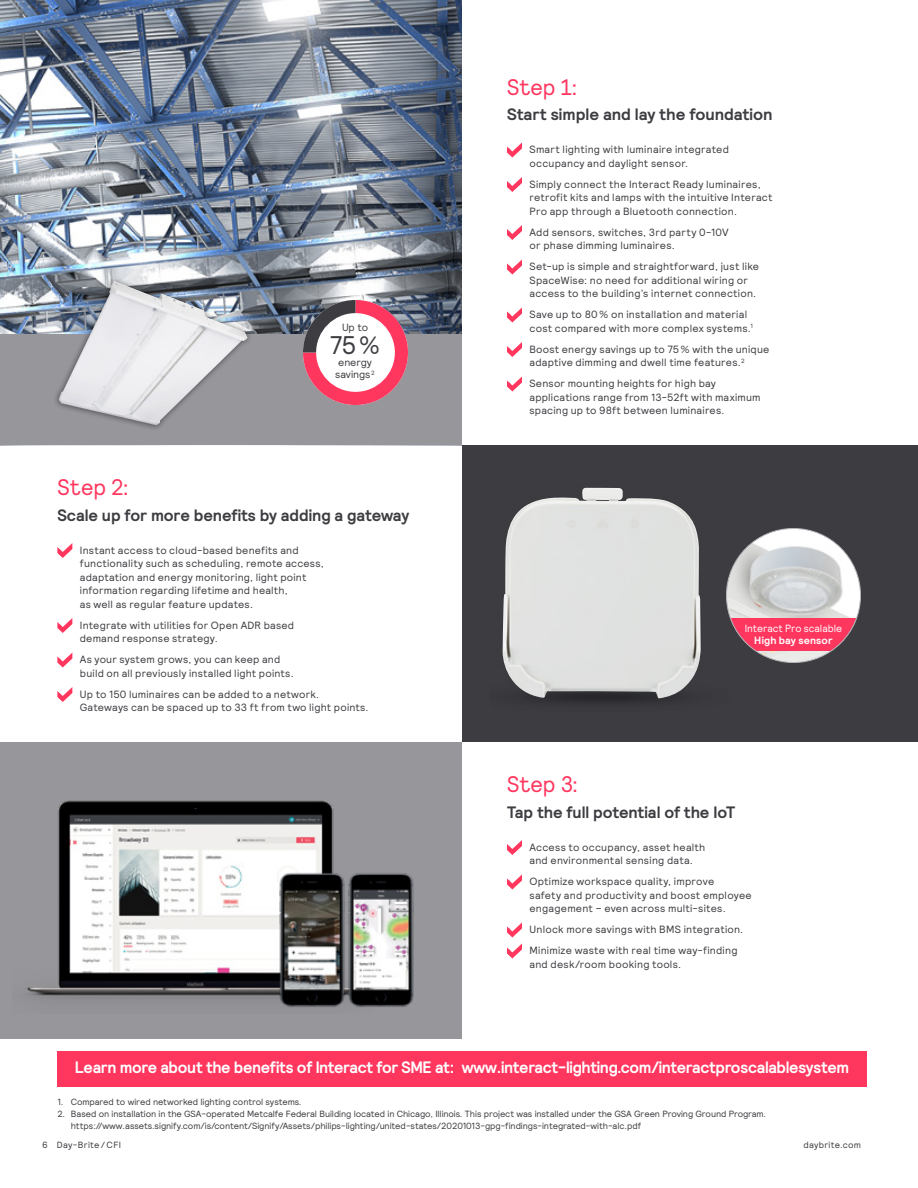
<style>
.page{position:relative;width:918px;height:1188px;background:#fff}
.page>*{position:absolute;margin:0;border:0;box-sizing:border-box;transform-origin:0 0}
.t1{font:25.5px "Signify Relative Faux";color:#3c3c41}
.t2{font:22.5px "Signify Relative Faux";letter-spacing:.005em;color:#ff375f}
.t3{font:700 16.5px "Signify Relative";letter-spacing:-.005em;color:#3c3c41}
.t4{font:700 16.5px "Signify Relative";letter-spacing:-.02em;color:#fff;scale:.96 1}
.t5{font:10.5px/13.5px "Signify Relative";letter-spacing:.02em;color:#3c3c41}
.t6{font:10.5px "Signify Relative";color:#fff;scale:.96 1}
.t7{font:10.5px/12px "Signify Relative";letter-spacing:-.005em;color:#3c3c41}
.t8{font:700 10.5px "Signify Relative";letter-spacing:.01em;color:#fff}
.t9{font:9px/12px "Signify Relative";letter-spacing:-.005em;color:#3c3c41}
.t10{font:9px "Signify Relative";letter-spacing:.035em;color:#3c3c41}
.t11{font:9px "Signify Relative";letter-spacing:.025em;color:#3c3c41}
</style>
<div class="page">
<img style="left:0;top:0;width:462px;height:334px">
<div style="left:0;top:334px;width:462px;height:112px;background:#96969b"></div>
<div style="left:462px;top:446px;width:456px;height:296px;background:#3c3c41"></div>
<div style="left:0;top:742px;width:462px;height:298px;background:#96969b"></div>
<img style="left:502px;top:487px;width:227px;height:216px">
<img style="left:27px;top:800px;width:307px;height:200px">
<img style="left:357px;top:873px;width:57px;height:134px">
<img style="left:267px;top:861px;width:90px;height:147px">
<svg style="left:303px;top:300px;width:105px;height:105px"></svg>
<svg style="left:507px;top:142px;width:15px;height:16px"></svg>
<svg style="left:507px;top:177px;width:15px;height:15px"></svg>
<svg style="left:507px;top:225px;width:15px;height:15px"></svg>
<svg style="left:507px;top:260px;width:15px;height:14px"></svg>
<svg style="left:507px;top:308px;width:15px;height:14px"></svg>
<svg style="left:507px;top:342px;width:15px;height:15px"></svg>
<svg style="left:57px;top:543px;width:15px;height:15px"></svg>
<svg style="left:507px;top:840px;width:15px;height:15px"></svg>
<svg style="left:57px;top:618px;width:15px;height:15px"></svg>
<svg style="left:57px;top:653px;width:15px;height:15px"></svg>
<svg style="left:507px;top:874px;width:15px;height:16px"></svg>
<svg style="left:507px;top:922px;width:15px;height:16px"></svg>
<svg style="left:507px;top:944px;width:15px;height:14px"></svg>
<div style="left:57px;top:1051px;width:810px;height:36px;background:#ff375f"></div>
<img style="left:503px;top:488px;width:198px;height:210px">
<svg style="left:507px;top:376px;width:15px;height:16px"></svg>
<svg style="left:57px;top:687px;width:15px;height:15px"></svg>
<img style="left:726px;top:528px;width:135px;height:135px;border-radius:67px">
<svg style="left:730px;top:618px;width:126px;height:33px;background:#e13a5c"></svg>
<div style="left:52px;top:275px;width:202px;height:156px;background:#000;opacity:.5"></div>
<img style="left:59px;top:281px;width:189px;height:144px">
<p class="t5" style="left:342px;top:321px;width:28px">Up to</p>
<h1 class="t1" style="left:330px;top:329px;width:51px">75%</h1>
<p class="t7" style="left:335px;top:356px;width:41px">energy savings<sup>2</sup></p>
<h2 class="t2" style="left:57px;top:473px;width:73px">Step 2:</h2>
<h3 class="t3" style="left:57px;top:504px;width:353px">Scale up for more benefits by adding a gateway</h3>
<p class="t5" style="left:80px;top:543px;width:246px;text-indent:-23px">• Instant access to cloud-based benefits and functionality such as scheduling, remote access, adaptation and energy monitoring, light point information regarding lifetime and health,<br>as well as regular feature updates.</p>
<p class="t5" style="left:80px;top:618px;width:216px;text-indent:-23px">• Integrate with utilities for Open ADR based demand response strategy.</p>
<p class="t5" style="left:80px;top:652px;width:215px;text-indent:-23px">• As your system grows, you can keep and build on all previously installed light points.</p>
<p class="t5" style="left:80px;top:687px;width:290px;text-indent:-23px">• Up to 150 luminaires can be added to a network.<br>Gateways can be spaced up to 33 ft from two light points.</p>
<h2 class="t2" style="left:507px;top:72px;width:72px">Step 1:</h2>
<h3 class="t3" style="left:507px;top:104px;width:267px">Start simple and lay the foundation</h3>
<p class="t5" style="left:530px;top:142px;width:201px;text-indent:-23px">• Smart lighting with luminaire integrated occupancy and daylight sensor.</p>
<p class="t5" style="left:530px;top:177px;width:245px;text-indent:-23px">• Simply connect the Interact Ready luminaires, retrofit kits and lamps with the intuitive Interact<br>Pro app through a Bluetooth connection.</p>
<p class="t5" style="left:530px;top:225px;width:201px;text-indent:-23px">• Add sensors, switches, 3rd party 0-10V or phase dimming luminaires.</p>
<p class="t5" style="left:530px;top:259px;width:231px;text-indent:-23px">• Set-up is simple and straightforward, just like<br>SpaceWise: no need for additional wiring or access to the building’s internet connection.</p>
<p class="t5" style="left:530px;top:307px;width:225px;text-indent:-23px">• Save up to 80% on installation and material cost compared with more complex systems.<sup>1</sup></p>
<p class="t5" style="left:507px;top:342px;width:264px;text-align:center">• Boost energy savings up to 75% with the unique adaptive dimming and dwell time features.<sup>2</sup></p>
<p class="t5" style="left:530px;top:376px;width:233px;text-indent:-23px">• Sensor mounting heights for high bay applications range from 13-52ft with maximum spacing up to 98ft between luminaires.</p>
<p class="t6" style="left:745px;top:621px;width:103px">Interact Pro scalable</p>
<p class="t8" style="left:754px;top:633px;width:80px">High bay sensor</p>
<h2 class="t2" style="left:507px;top:770px;width:73px">Step 3:</h2>
<h3 class="t3" style="left:507px;top:801px;width:230px">Tap the full potential of the IoT</h3>
<p class="t5" style="left:530px;top:840px;width:177px;text-indent:-23px">• Access to occupancy, asset health and environmental sensing data.</p>
<p class="t5" style="left:530px;top:874px;width:224px;text-indent:-23px">• Optimize workspace quality, improve<br>safety and productivity and boost employee engagement – even across multi-sites.</p>
<p class="t5" style="left:507px;top:922px;width:238px">• Unlock more savings with BMS integration.</p>
<p class="t5" style="left:530px;top:943px;width:209px;text-indent:-23px">• Minimize waste with real time way-finding and desk/room booking tools.</p>
<h3 class="t4" style="left:75px;top:1056px;width:808px">Learn more about the benefits of Interact for SME at: www.interact-lighting.com/interactproscalablesystem</h3>
<p class="t9" style="left:57px;top:1095px;width:246px">1. Compared to wired networked lighting control systems.</p>
<p class="t9" style="left:71px;top:1107px;width:697px;text-indent:-14px">2. Based on installation in the GSA-operated Metcalfe Federal Building located in Chicago, Illinois. This project was installed under the GSA Green Proving Ground Program. https://www.assets.signify.com/is/content/Signify/Assets/philips-lighting/united-states/20201013-gpg-findings-integrated-with-alc.pdf</p>
<p class="t10" style="left:42px;top:1139px;width:81px">6 Day-Brite/CFI</p>
<p class="t11" style="left:804px;top:1139px;width:59px">daybrite.com</p>
</div>
